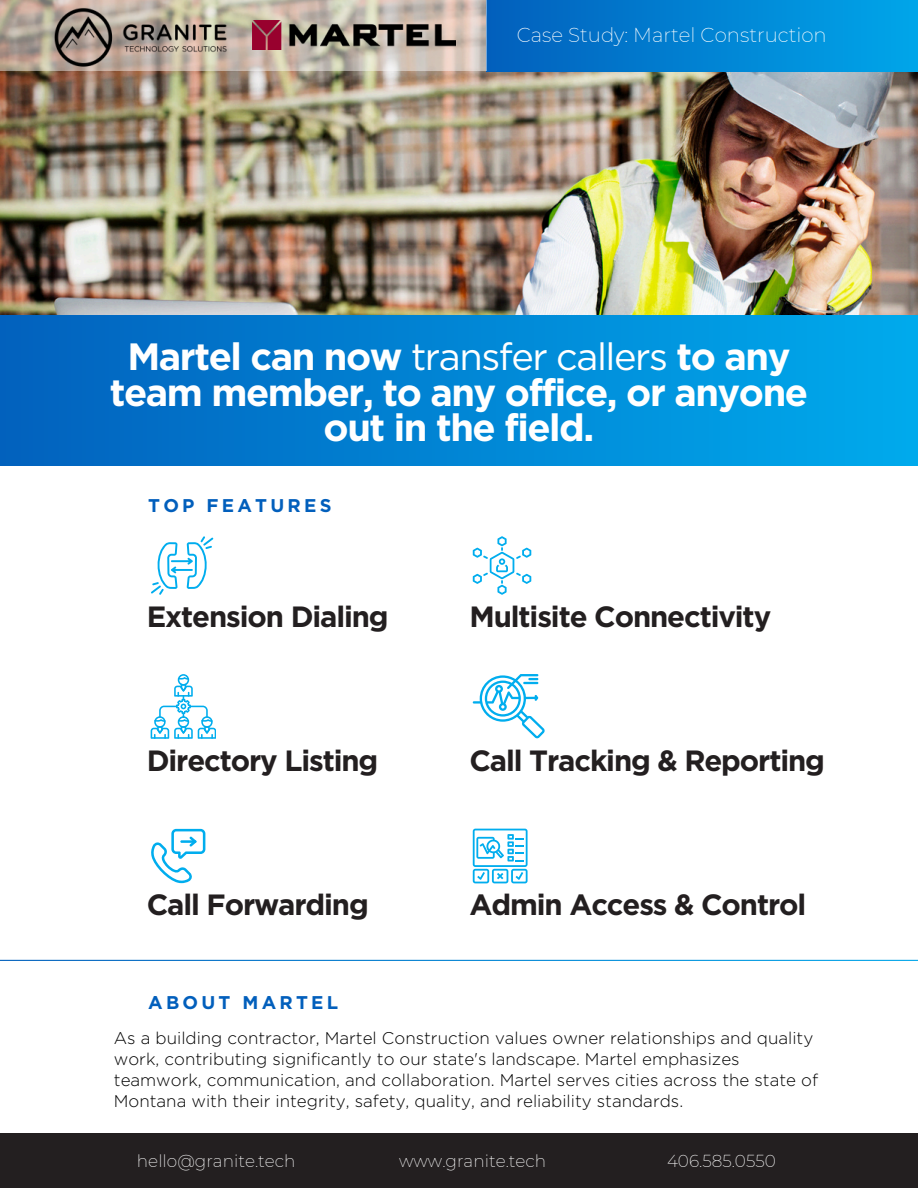
<style>
.page{position:relative;width:918px;height:1188px;background:#fff}
.page>*{position:absolute;margin:0;border:0;box-sizing:border-box;transform-origin:0 0}
.t1{font:700 37.95px/36px "Gotham";letter-spacing:-.04em;color:#fff;text-align:center}
.t2{font:700 29.25px "Gotham";letter-spacing:-.04em;color:#231f20}
.t3{font:200 19.8px "Montserrat";color:#fff}
.t4{font:700 18.45px "Gotham";letter-spacing:.175em;color:#025fbc}
.t5{font:300 16.95px/21.1px "Gotham";color:#000}
.t6{font:200 16.95px "Montserrat";color:#fff}
.s1{font-weight:400}
</style>
<div class="page">
<img style="left:0;top:71px;width:918px;height:244px">
<div style="left:0;top:315px;width:918px;height:150px;background:linear-gradient(to right,#0261bd,#00aaec)"></div>
<div style="left:0;top:1133px;width:918px;height:55px;background:#231f20"></div>
<div style="left:486px;top:0;width:432px;height:72px;background:linear-gradient(to right,#025fbc,#00a6e9)"></div>
<svg style="left:473px;top:536px;width:58px;height:59px"></svg>
<svg style="left:473px;top:674px;width:72px;height:64px"></svg>
<svg style="left:473px;top:829px;width:55px;height:54px"></svg>
<svg style="left:151px;top:536px;width:62px;height:59px"></svg>
<svg style="left:151px;top:829px;width:54px;height:54px"></svg>
<hr style="left:180px;top:840px;width:16px;height:3px;background:#00adee">
<svg style="left:151px;top:674px;width:65px;height:64px"></svg>
<svg style="left:0;top:0;width:486px;height:71px;background:#c6b8aa"></svg>
<img style="left:50px;top:7px;width:180px;height:60px">
<img style="left:253px;top:20px;width:202px;height:30px">
<p class="t3" style="left:517px;top:21px;width:312px">Case Study: Martel Construction</p>
<h1 class="t1" style="left:110px;top:338px;width:700px">Martel can now <span class="s1">transfer callers</span> to any team member, to any office, or anyone out in the field.</h1>
<p class="t4" style="left:148px;top:493px;width:185px">TOP FEATURES</p>
<h2 class="t2" style="left:147px;top:597px;width:243px">Extension Dialing</h2>
<h2 class="t2" style="left:147px;top:741px;width:233px">Directory Listing</h2>
<h2 class="t2" style="left:147px;top:886px;width:224px">Call Forwarding</h2>
<p class="t4" style="left:148px;top:990px;width:191px">ABOUT MARTEL</p>
<h2 class="t2" style="left:469px;top:597px;width:303px">Multisite Connectivity</h2>
<h2 class="t2" style="left:469px;top:741px;width:357px">Call Tracking &amp; Reporting</h2>
<h2 class="t2" style="left:469px;top:886px;width:338px">Admin Access &amp; Control</h2>
<p class="t5" style="left:114px;top:1027px;width:706px">As a building contractor, Martel Construction values owner relationships and quality work, contributing significantly to our state's landscape. Martel emphasizes teamwork, communication, and collaboration. Martel serves cities across the state of Montana with their integrity, safety, quality, and reliability standards.</p>
<p class="t6" style="left:137px;top:1149px;width:160px">hello@granite.tech</p>
<p class="t6" style="left:399px;top:1149px;width:148px">www.granite.tech</p>
<p class="t6" style="left:667px;top:1149px;width:110px">406.585.0550</p>
</div>
